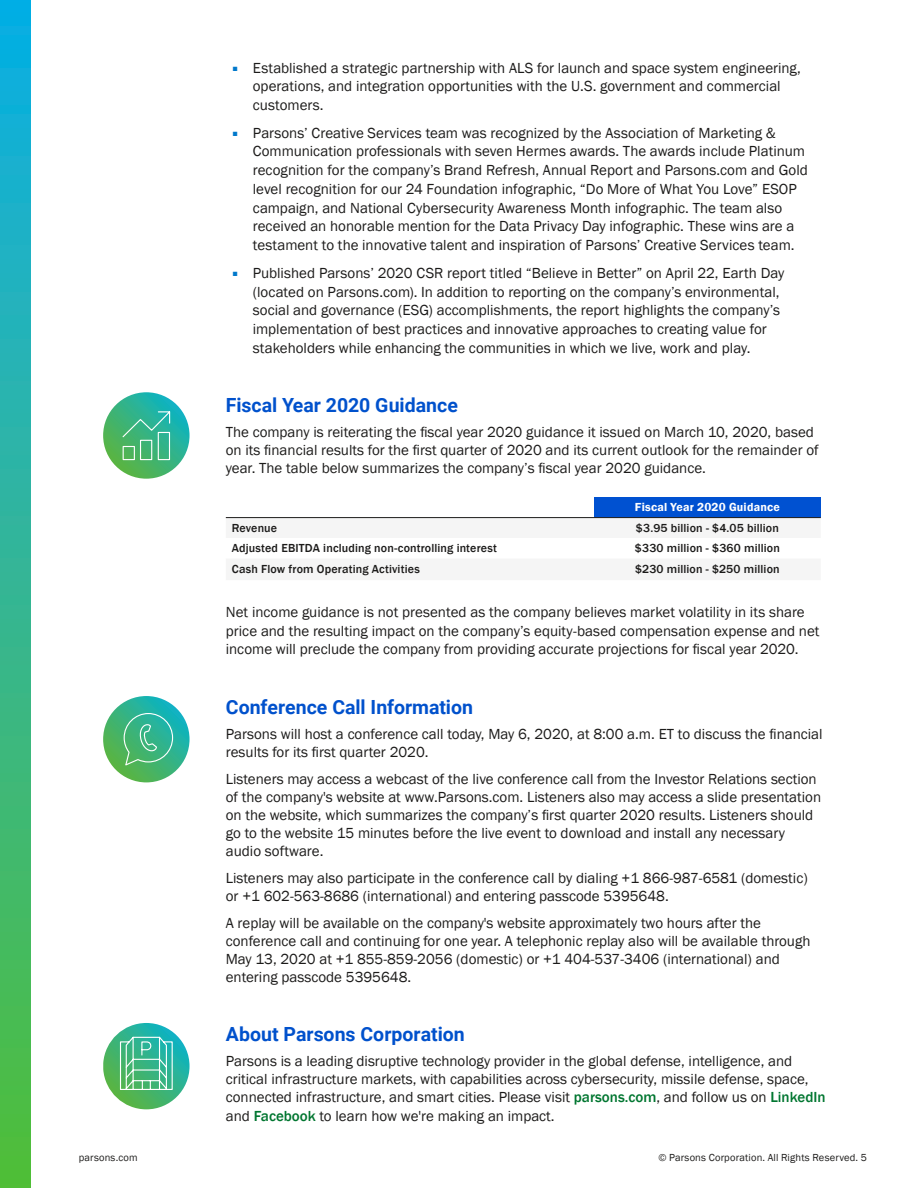
<style>
.page{position:relative;width:918px;height:1188px;background:#fff}
.page>*{position:absolute;margin:0;border:0;box-sizing:border-box;transform-origin:0 0}
.Heading_-_Roboto_Bol{font:700 19.5px "Roboto";color:#0051cc}
.Body_-_FG_Book_9_12{font:15px/18.8px "Franklin Gothic";color:#1c1b1a}
.Gotham_8pt__Blk__Bod{font:500 12px "Franklin Gothic";letter-spacing:.01em;color:#1c1b1a}
.Gotham_8pt__Blk__Bod-2{font:600 12px "Franklin Gothic";letter-spacing:.015em;color:#fff}
.t1{font:10.5px "Franklin Gothic";letter-spacing:.02em;color:#1c1b1a}
.s1{font-size:9px;color:#0078cb}
.s2{font-weight:500;color:#007630}
</style>
<div class="page">
<div style="left:594px;top:497px;width:227px;height:21px;background:#0051d1"></div>
<svg style="left:226px;top:518px;width:595px;height:1px"></svg>
<hr style="left:594px;top:517px;width:227px;height:1px;background:#1c1b1a">
<hr style="left:226px;top:517px;width:368px;height:1px;background:#1c1b1a">
<svg style="left:103px;top:392px;width:87px;height:87px;background:#3cb585"></svg>
<svg style="left:121px;top:410px;width:50px;height:51px;background:#4fbc8e"></svg>
<svg style="left:103px;top:696px;width:87px;height:86px;background:#3ab481"></svg>
<svg style="left:123px;top:712px;width:51px;height:55px;background:#48ba8e"></svg>
<svg style="left:103px;top:1023px;width:87px;height:86px;background:#3db582"></svg>
<svg style="left:119px;top:1036px;width:54px;height:55px;background:#61c39e"></svg>
<div style="left:0;top:0;width:31px;height:1188px;background:linear-gradient(to bottom,#0daee8,#55be3b)"></div>
<p class="Body_-_FG_Book_9_12" style="left:253px;top:59px;width:550px;text-indent:-20px"><span class="s1">■</span> Established a strategic partnership with ALS for launch and space system engineering, operations, and integration opportunities with the U.S. government and commercial customers.</p>
<p class="Body_-_FG_Book_9_12" style="left:253px;top:124px;width:557px;text-indent:-20px"><span class="s1">■</span> Parsons’ Creative Services team was recognized by the Association of Marketing &amp; Communication professionals with seven Hermes awards. The awards include Platinum recognition for the company’s Brand Refresh, Annual Report and Parsons.com and Gold level recognition for our 24 Foundation infographic, “Do More of What You Love” ESOP campaign, and National Cybersecurity Awareness Month infographic. The team also received an honorable mention for the Data Privacy Day infographic. These wins are a testament to the innovative talent and inspiration of Parsons’ Creative Services team.</p>
<p class="Body_-_FG_Book_9_12" style="left:253px;top:264px;width:533px;text-indent:-20px"><span class="s1">■</span> Published Parsons’ 2020 CSR report titled “Believe in Better” on April 22, Earth Day (located on Parsons.com). In addition to reporting on the company’s environmental, social and governance (ESG) accomplishments, the report highlights the company’s implementation of best practices and innovative approaches to creating value for stakeholders while enhancing the communities in which we live, work and play.</p>
<p class="Heading_-_Roboto_Bol" style="left:226px;top:392px;width:234px">Fiscal Year 2020 Guidance</p>
<p class="Body_-_FG_Book_9_12" style="left:226px;top:423px;width:594px;line-height:18px">The company is reiterating the fiscal year 2020 guidance it issued on March 10, 2020, based on its financial results for the first quarter of 2020 and its current outlook for the remainder of year. The table below summarizes the company’s fiscal year 2020 guidance.</p>
<p class="Gotham_8pt__Blk__Bod-2" style="left:635px;top:500px;width:146px">Fiscal Year 2020 Guidance</p>
<p class="Gotham_8pt__Blk__Bod" style="left:232px;top:521px;width:47px">Revenue</p>
<p class="Gotham_8pt__Blk__Bod" style="left:636px;top:521px;width:145px">$3.95 billion - $4.05 billion</p>
<p class="Gotham_8pt__Blk__Bod" style="left:232px;top:541px;width:267px">Adjusted EBITDA including non-controlling interest</p>
<p class="Gotham_8pt__Blk__Bod" style="left:635px;top:541px;width:147px">$330 million - $360 million</p>
<p class="Gotham_8pt__Blk__Bod" style="left:232px;top:561px;width:190px">Cash Flow from Operating Activities</p>
<p class="Gotham_8pt__Blk__Bod" style="left:635px;top:561px;width:146px">$230 million - $250 million</p>
<p class="Body_-_FG_Book_9_12" style="left:226px;top:603px;width:595px">Net income guidance is not presented as the company believes market volatility in its share price and the resulting impact on the company’s equity-based compensation expense and net income will preclude the company from providing accurate projections for fiscal year 2020.</p>
<p class="Heading_-_Roboto_Bol" style="left:226px;top:694px;width:249px">Conference Call Information</p>
<p class="Body_-_FG_Book_9_12" style="left:226px;top:725px;width:598px;line-height:18px">Parsons will host a conference call today, May 6, 2020, at 8:00 a.m. ET to discuss the financial results for its first quarter 2020.</p>
<p class="Body_-_FG_Book_9_12" style="left:226px;top:770px;width:597px;line-height:18px">Listeners may access a webcast of the live conference call from the Investor Relations section of the company's website at www.Parsons.com. Listeners also may access a slide presentation on the website, which summarizes the company’s first quarter 2020 results. Listeners should go to the website 15 minutes before the live event to download and install any necessary audio software.</p>
<p class="Body_-_FG_Book_9_12" style="left:226px;top:869px;width:583px;line-height:18px">Listeners may also participate in the conference call by dialing +1 866-987-6581 (domestic) or +1 602-563-8686 (international) and entering passcode 5395648.</p>
<p class="Body_-_FG_Book_9_12" style="left:226px;top:914px;width:586px;line-height:18px">A replay will be available on the company's website approximately two hours after the conference call and continuing for one year. A telephonic replay also will be available through May 13, 2020 at +1 855-859-2056 (domestic) or +1 404-537-3406 (international) and entering passcode 5395648.</p>
<p class="Heading_-_Roboto_Bol" style="left:226px;top:1021px;width:240px">About Parsons Corporation</p>
<p class="Body_-_FG_Book_9_12" style="left:226px;top:1052px;width:601px;line-height:18.3px">Parsons is a leading disruptive technology provider in the global defense, intelligence, and critical infrastructure markets, with capabilities across cybersecurity, missile defense, space, connected infrastructure, and smart cities. Please visit <span class="s2">parsons.com</span>, and follow us on <span class="s2">LinkedIn </span>and <span class="s2">Facebook</span> to learn how we're making an impact.</p>
<p class="t1" style="left:79px;top:1151px;width:60px">parsons.com</p>
<p class="t1" style="left:658px;top:1151px;width:210px">© Parsons Corporation. All Rights Reserved. 5</p>
</div>
